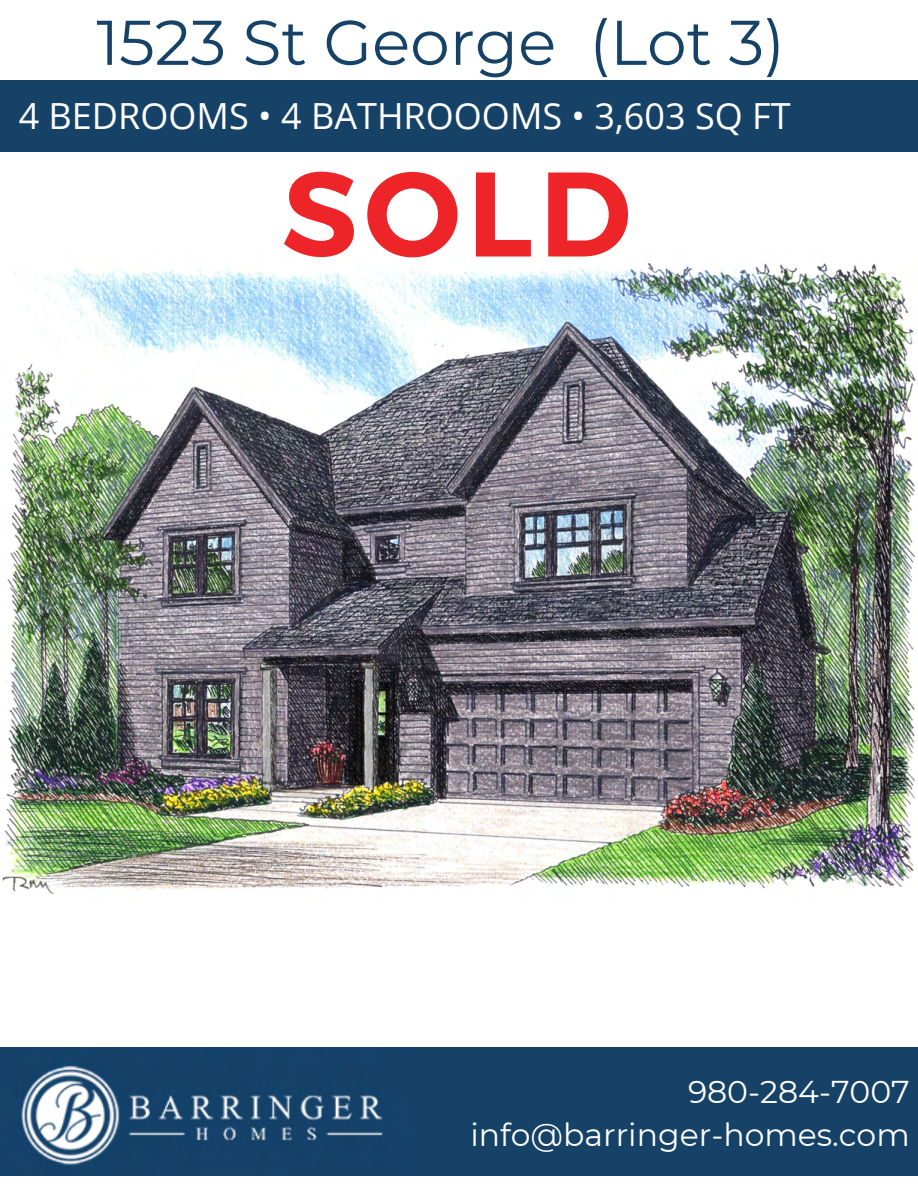
<style>
.page{position:relative;width:918px;height:1188px;background:#fff}
.page>*{position:absolute;margin:0;border:0;box-sizing:border-box;transform-origin:0 0}
.t1{font:600 120px "Montserrat";color:#ed2528}
.t2{font:63px "Montserrat";color:#164268}
.t3{font:36px "Open Sans";color:#fff}
.t4{font:31.5px/43.8px "Montserrat";color:#fff;text-align:right}
</style>
<div class="page">
<div style="left:0;top:1047px;width:918px;height:129px;background:#164268"></div>
<img style="left:21px;top:1066px;width:362px;height:99px">
<div style="left:0;top:80px;width:918px;height:72px;background:#164268"></div>
<img style="left:2px;top:263px;width:914px;height:631px">
<h2 class="t2" style="left:96px;top:-1px;width:690px">1523 St George (Lot 3)</h2>
<p class="t3" style="left:19px;top:92px;width:774px">4 BEDROOMS • 4 BATHROOOMS • 3,603 SQ FT</p>
<h1 class="t1" style="left:282px;top:140px;width:351px">SOLD</h1>
<p class="t4" style="left:470px;top:1068px;width:441px">980-284-7007 info@barringer-homes.com</p>
</div>
